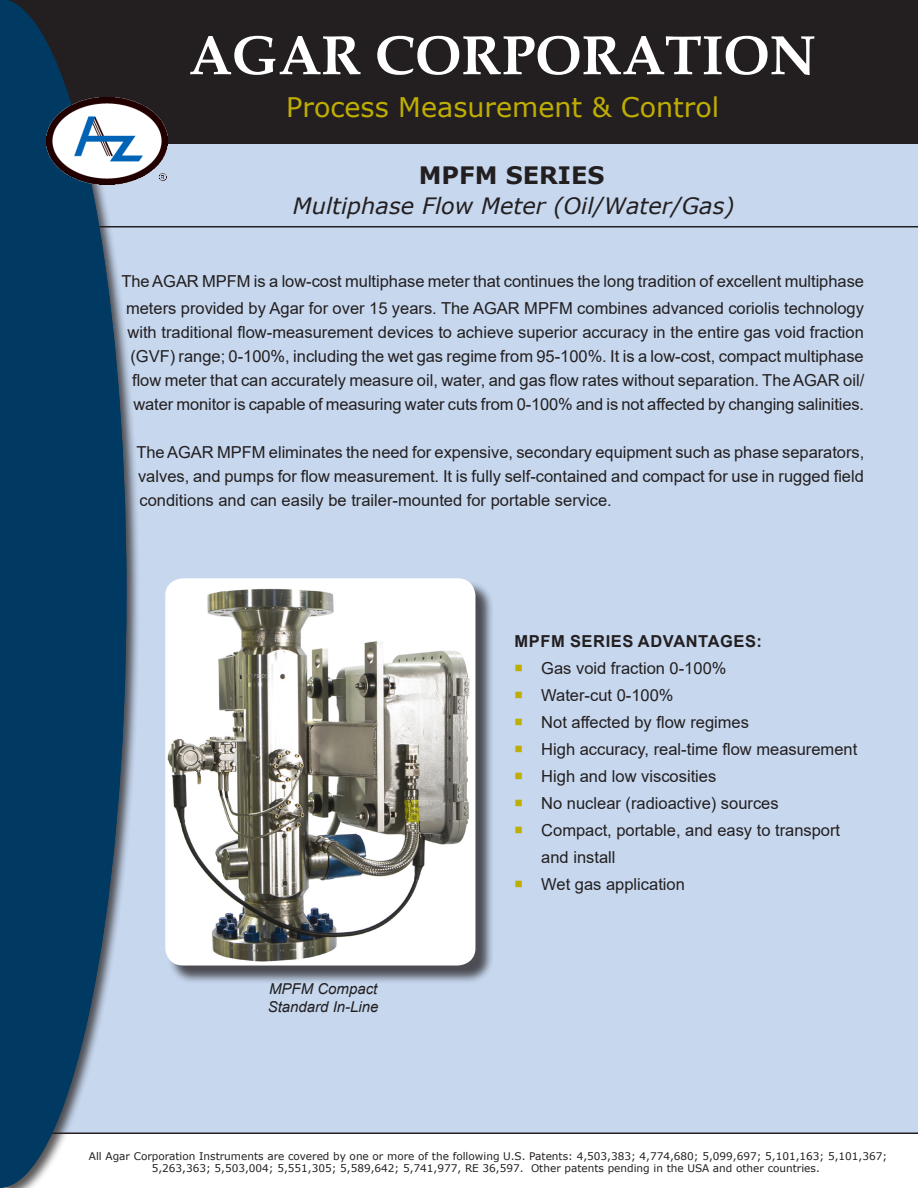
<style>
.page{position:relative;width:918px;height:1188px;background:#fff}
.page>*{position:absolute;margin:0;border:0;box-sizing:border-box;transform-origin:0 0}
.t1{font:700 55.5px "Book Antiqua";color:#fff}
.t2{font:27px "Verdana";color:#bfae02}
.t3{font:700 24px "Verdana";color:#231f20}
.t4{font:italic 22.5px "Verdana";color:#231f20}
.t5{font:16.5px/24px "Arial";color:#231f20}
.t6{font:700 16.5px "Arial";letter-spacing:.035em;color:#231f20}
.t7{font:italic 15px "Arial";color:#231f20}
.t8{font:10.5px/12.6px "Verdana";color:#231f20;text-align:center}
.s1{color:#bfae02}
</style>
<div class="page">
<div style="left:141px;top:144px;width:777px;height:82px;background:#c6d7ee"></div>
<div style="left:0;top:0;width:918px;height:144px;background:#231f20"></div>
<div style="left:141px;top:226px;width:777px;height:908px;background:#c6d7ee"></div>
<div style="left:167px;top:581px;width:327px;height:403px;background:#231f20;opacity:.75"></div>
<img style="left:165px;top:578px;width:310px;height:388px">
<div style="left:0;top:0;width:141px;height:1188px;background:#231f20;opacity:.75"></div>
<img style="left:0;top:0;width:126px;height:1188px">
<img style="left:47px;top:98px;width:121px;height:87px">
<svg style="left:523px;top:700px;width:17px;height:1px"></svg>
<p class="t1" style="left:189px;top:17px;width:629px">AGAR CORPORATION</p>
<p class="t2" style="left:286px;top:89px;width:434px">Process Measurement &amp; Control</p>
<p class="t3" style="left:419px;top:158px;width:187px">MPFM SERIES</p>
<p class="t4" style="left:293px;top:190px;width:443px">Multiphase Flow Meter (Oil/Water/Gas)</p>
<p class="t5" style="left:122px;top:267px;width:744px;line-height:27px">The AGAR MPFM is a low-cost multiphase meter that continues the long tradition of excellent multiphase meters provided by Agar for over 15 years. The AGAR MPFM combines advanced coriolis technology</p>
<p class="t5" style="left:128px;top:320px;width:738px;text-align:justify">with traditional flow-measurement devices to achieve superior accuracy in the entire gas void fraction (GVF) range; 0-100%, including the wet gas regime from 95-100%. It is a low-cost, compact multiphase flow meter that can accurately measure oil, water, and gas flow rates without separation. The AGAR oil/ water monitor is capable of measuring water cuts from 0-100% and is not affected by changing salinities.</p>
<p class="t5" style="left:136px;top:440px;width:729px;text-align:justify">The AGAR MPFM eliminates the need for expensive, secondary equipment such as phase separators, valves, and pumps for flow measurement. It is fully self-contained and compact for use in rugged field conditions and can easily be trailer-mounted for portable service.</p>
<p class="t7" style="left:269px;top:979px;width:110px">MPFM Compact</p>
<p class="t7" style="left:268px;top:997px;width:112px">Standard In-Line</p>
<p class="t6" style="left:515px;top:629px;width:249px">MPFM SERIES ADVANTAGES:</p>
<p class="t5" style="left:514px;top:656px;width:214px"><span class="s1">○</span> Gas void fraction 0-100%</p>
<p class="t5" style="left:514px;top:683px;width:161px"><span class="s1">○</span> Water-cut 0-100%</p>
<p class="t5" style="left:514px;top:710px;width:236px"><span class="s1">○</span> Not affected by flow regimes</p>
<p class="t5" style="left:514px;top:737px;width:345px"><span class="s1">○</span> High accuracy, real-time flow measurement</p>
<p class="t5" style="left:514px;top:764px;width:204px"><span class="s1">○</span> High and low viscosities</p>
<p class="t5" style="left:514px;top:791px;width:266px"><span class="s1">○</span> No nuclear (radioactive) sources</p>
<p class="t5" style="left:541px;top:816px;width:300px;line-height:27px;text-indent:-27px"><span class="s1">○</span> Compact, portable, and easy to transport and install</p>
<p class="t5" style="left:514px;top:872px;width:172px"><span class="s1">○</span> Wet gas application</p>
<p class="t8" style="left:89px;top:1149px;width:800px">All Agar Corporation Instruments are covered by one or more of the following U.S. Patents: 4,503,383; 4,774,680; 5,099,697; 5,101,163; 5,101,367;<br>5,263,363; 5,503,004; 5,551,305; 5,589,642; 5,741,977, RE 36,597. Other patents pending in the USA and other countries.</p>
</div>
